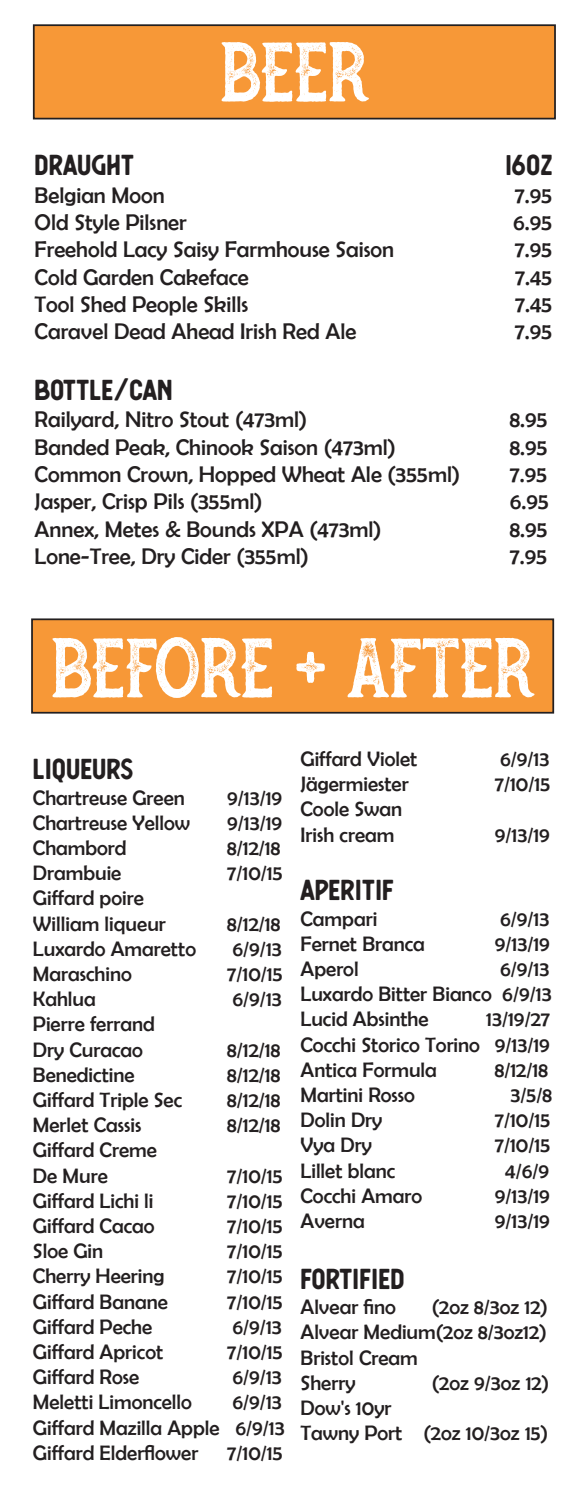
<style>
.page{position:relative;width:586px;height:1512px;background:#fff}
.page>*{position:absolute;margin:0;border:0;box-sizing:border-box;transform-origin:0 0}
.t1{font:84px "Secret Society Bold Aged";color:#fff}
.t2{font:28px "Berringer";color:#231f20}
.t3{font:22.75px "Berlin Sans FB";color:#231f20}
.t4{font:21px/25.2px "Berlin Sans FB";color:#231f20}
</style>
<div class="page">
<div style="left:34px;top:25px;width:521px;height:94px;background:#f79837"></div>
<div style="left:33px;top:24px;width:523px;height:95px;border:2px solid #231f20"></div>
<div style="left:32px;top:619px;width:521px;height:94px;background:#f79837"></div>
<div style="left:31px;top:618px;width:523px;height:96px;border:2px solid #231f20"></div>
<p class="t1" style="left:220px;top:20px;width:151px">BEER</p>
<p class="t2" style="left:35px;top:143px;width:101px">DRAUGHT</p>
<p class="t2" style="left:505px;top:143px;width:49px">16OZ</p>
<p class="t3" style="left:35px;top:182px;width:132px">Belgian Moon</p>
<p class="t3" style="left:515px;top:182px;width:39px">7.95</p>
<p class="t3" style="left:35px;top:210px;width:154px">Old Style Pilsner</p>
<p class="t3" style="left:513px;top:210px;width:41px">6.95</p>
<p class="t3" style="left:35px;top:237px;width:361px">Freehold Lacy Saisy Farmhouse Saison</p>
<p class="t3" style="left:515px;top:237px;width:39px">7.95</p>
<p class="t3" style="left:35px;top:264px;width:216px">Cold Garden Cakeface</p>
<p class="t3" style="left:515px;top:264px;width:39px">7.45</p>
<p class="t3" style="left:35px;top:292px;width:215px">Tool Shed People Skills</p>
<p class="t3" style="left:515px;top:292px;width:39px">7.45</p>
<p class="t3" style="left:35px;top:319px;width:323px">Caravel Dead Ahead Irish Red Ale</p>
<p class="t3" style="left:515px;top:319px;width:39px">7.95</p>
<p class="t2" style="left:35px;top:368px;width:139px">BOTTLE/CAN</p>
<p class="t3" style="left:35px;top:407px;width:274px">Railyard, Nitro Stout (473ml)</p>
<p class="t3" style="left:510px;top:407px;width:39px">8.95</p>
<p class="t3" style="left:35px;top:434px;width:363px">Banded Peak, Chinook Saison (473ml)</p>
<p class="t3" style="left:510px;top:434px;width:39px">8.95</p>
<p class="t3" style="left:35px;top:462px;width:427px">Common Crown, Hopped Wheat Ale (355ml)</p>
<p class="t3" style="left:510px;top:462px;width:39px">7.95</p>
<p class="t3" style="left:35px;top:489px;width:229px">Jasper, Crisp Pils (355ml)</p>
<p class="t3" style="left:510px;top:489px;width:41px">6.95</p>
<p class="t3" style="left:35px;top:516px;width:348px">Annex, Metes &amp; Bounds XPA (473ml)</p>
<p class="t3" style="left:510px;top:516px;width:39px">8.95</p>
<p class="t3" style="left:35px;top:544px;width:276px">Lone-Tree, Dry Cider (355ml)</p>
<p class="t3" style="left:510px;top:544px;width:39px">7.95</p>
<p class="t1" style="left:51px;top:616px;width:485px">BEFORE + AFTER</p>
<p class="t2" style="left:33px;top:747px;width:102px">LIQUEURS</p>
<p class="t4" style="left:33px;top:785px;width:153px">Chartreuse Green</p>
<p class="t4" style="left:227px;top:785px;width:57px">9/13/19</p>
<p class="t4" style="left:33px;top:810px;width:159px">Chartreuse Yellow</p>
<p class="t4" style="left:227px;top:810px;width:57px">9/13/19</p>
<p class="t4" style="left:33px;top:835px;width:95px">Chambord</p>
<p class="t4" style="left:227px;top:835px;width:55px">8/12/18</p>
<p class="t4" style="left:33px;top:860px;width:90px">Drambuie</p>
<p class="t4" style="left:227px;top:860px;width:57px">7/10/15</p>
<p class="t4" style="left:33px;top:886px;width:113px">Giffard poire</p>
<p class="t4" style="left:33px;top:911px;width:135px">William liqueur</p>
<p class="t4" style="left:227px;top:911px;width:55px">8/12/18</p>
<p class="t4" style="left:33px;top:936px;width:165px">Luxardo Amaretto</p>
<p class="t4" style="left:232px;top:936px;width:51px">6/9/13</p>
<p class="t4" style="left:33px;top:961px;width:100px">Maraschino</p>
<p class="t4" style="left:227px;top:961px;width:57px">7/10/15</p>
<p class="t4" style="left:33px;top:986px;width:64px">Kahlua</p>
<p class="t4" style="left:232px;top:986px;width:51px">6/9/13</p>
<p class="t4" style="left:33px;top:1012px;width:123px">Pierre ferrand</p>
<p class="t4" style="left:33px;top:1037px;width:111px">Dry Curacao</p>
<p class="t4" style="left:227px;top:1037px;width:55px">8/12/18</p>
<p class="t4" style="left:33px;top:1062px;width:103px">Benedictine</p>
<p class="t4" style="left:227px;top:1062px;width:55px">8/12/18</p>
<p class="t4" style="left:33px;top:1087px;width:151px">Giffard Triple Sec</p>
<p class="t4" style="left:227px;top:1087px;width:55px">8/12/18</p>
<p class="t4" style="left:33px;top:1112px;width:110px">Merlet Cassis</p>
<p class="t4" style="left:227px;top:1112px;width:55px">8/12/18</p>
<p class="t4" style="left:33px;top:1138px;width:126px">Giffard Creme</p>
<p class="t4" style="left:33px;top:1163px;width:76px">De Mure</p>
<p class="t4" style="left:227px;top:1163px;width:57px">7/10/15</p>
<p class="t4" style="left:33px;top:1188px;width:122px">Giffard Lichi li</p>
<p class="t4" style="left:227px;top:1188px;width:57px">7/10/15</p>
<p class="t4" style="left:33px;top:1213px;width:123px">Giffard Cacao</p>
<p class="t4" style="left:227px;top:1213px;width:57px">7/10/15</p>
<p class="t4" style="left:33px;top:1238px;width:72px">Sloe Gin</p>
<p class="t4" style="left:227px;top:1238px;width:57px">7/10/15</p>
<p class="t4" style="left:33px;top:1264px;width:133px">Cherry Heering</p>
<p class="t4" style="left:227px;top:1264px;width:57px">7/10/15</p>
<p class="t4" style="left:33px;top:1289px;width:136px">Giffard Banane</p>
<p class="t4" style="left:227px;top:1289px;width:57px">7/10/15</p>
<p class="t4" style="left:33px;top:1314px;width:121px">Giffard Peche</p>
<p class="t4" style="left:232px;top:1314px;width:51px">6/9/13</p>
<p class="t4" style="left:33px;top:1339px;width:132px">Giffard Apricot</p>
<p class="t4" style="left:227px;top:1339px;width:57px">7/10/15</p>
<p class="t4" style="left:33px;top:1364px;width:108px">Giffard Rose</p>
<p class="t4" style="left:232px;top:1364px;width:51px">6/9/13</p>
<p class="t4" style="left:33px;top:1390px;width:161px">Meletti Limoncello</p>
<p class="t4" style="left:232px;top:1390px;width:51px">6/9/13</p>
<p class="t4" style="left:33px;top:1415px;width:253px">Giffard Mazilla Apple 6/9/13</p>
<p class="t4" style="left:33px;top:1440px;width:167px">Giffard Elderflower</p>
<p class="t4" style="left:227px;top:1440px;width:57px">7/10/15</p>
<p class="t4" style="left:300px;top:746px;width:118px">Giffard Violet</p>
<p class="t4" style="left:500px;top:746px;width:51px">6/9/13</p>
<p class="t4" style="left:300px;top:771px;width:110px">Jägermiester</p>
<p class="t4" style="left:495px;top:771px;width:57px">7/10/15</p>
<p class="t4" style="left:300px;top:797px;width:103px">Coole Swan</p>
<p class="t4" style="left:300px;top:822px;width:95px">Irish cream</p>
<p class="t4" style="left:495px;top:822px;width:57px">9/13/19</p>
<p class="t2" style="left:300px;top:868px;width:95px">APERITIF</p>
<p class="t4" style="left:300px;top:906px;width:78px">Campari</p>
<p class="t4" style="left:500px;top:906px;width:51px">6/9/13</p>
<p class="t4" style="left:300px;top:931px;width:126px">Fernet Branca</p>
<p class="t4" style="left:495px;top:931px;width:57px">9/13/19</p>
<p class="t4" style="left:300px;top:956px;width:60px">Aperol</p>
<p class="t4" style="left:500px;top:956px;width:51px">6/9/13</p>
<p class="t4" style="left:300px;top:981px;width:253px">Luxardo Bitter Bianco 6/9/13</p>
<p class="t4" style="left:300px;top:1007px;width:130px">Lucid Absinthe</p>
<p class="t4" style="left:486px;top:1007px;width:65px">13/19/27</p>
<p class="t4" style="left:300px;top:1032px;width:251px">Cocchi Storico Torino 9/13/19</p>
<p class="t4" style="left:300px;top:1057px;width:138px">Antica Formula</p>
<p class="t4" style="left:495px;top:1057px;width:55px">8/12/18</p>
<p class="t4" style="left:300px;top:1082px;width:116px">Martini Rosso</p>
<p class="t4" style="left:510px;top:1082px;width:43px">3/5/8</p>
<p class="t4" style="left:300px;top:1107px;width:83px">Dolin Dry</p>
<p class="t4" style="left:495px;top:1107px;width:57px">7/10/15</p>
<p class="t4" style="left:300px;top:1133px;width:73px">Vya Dry</p>
<p class="t4" style="left:495px;top:1133px;width:57px">7/10/15</p>
<p class="t4" style="left:300px;top:1158px;width:96px">Lillet blanc</p>
<p class="t4" style="left:505px;top:1158px;width:46px">4/6/9</p>
<p class="t4" style="left:300px;top:1183px;width:123px">Cocchi Amaro</p>
<p class="t4" style="left:495px;top:1183px;width:57px">9/13/19</p>
<p class="t4" style="left:300px;top:1208px;width:66px">Averna</p>
<p class="t4" style="left:495px;top:1208px;width:57px">9/13/19</p>
<p class="t2" style="left:300px;top:1257px;width:106px">FORTIFIED</p>
<p class="t4" style="left:300px;top:1294px;width:97px">Alvear fino</p>
<p class="t4" style="left:432px;top:1294px;width:118px">(2oz 8/3oz 12)</p>
<p class="t4" style="left:300px;top:1319px;width:248px">Alvear Medium(2oz 8/3oz12)<br>Bristol Cream</p>
<p class="t4" style="left:300px;top:1370px;width:56px">Sherry</p>
<p class="t4" style="left:432px;top:1370px;width:119px">(2oz 9/3oz 12)</p>
<p class="t4" style="left:300px;top:1395px;width:92px">Dow's 10yr</p>
<p class="t4" style="left:300px;top:1420px;width:249px">Tawny Port (2oz 10/3oz 15)</p>
</div>
